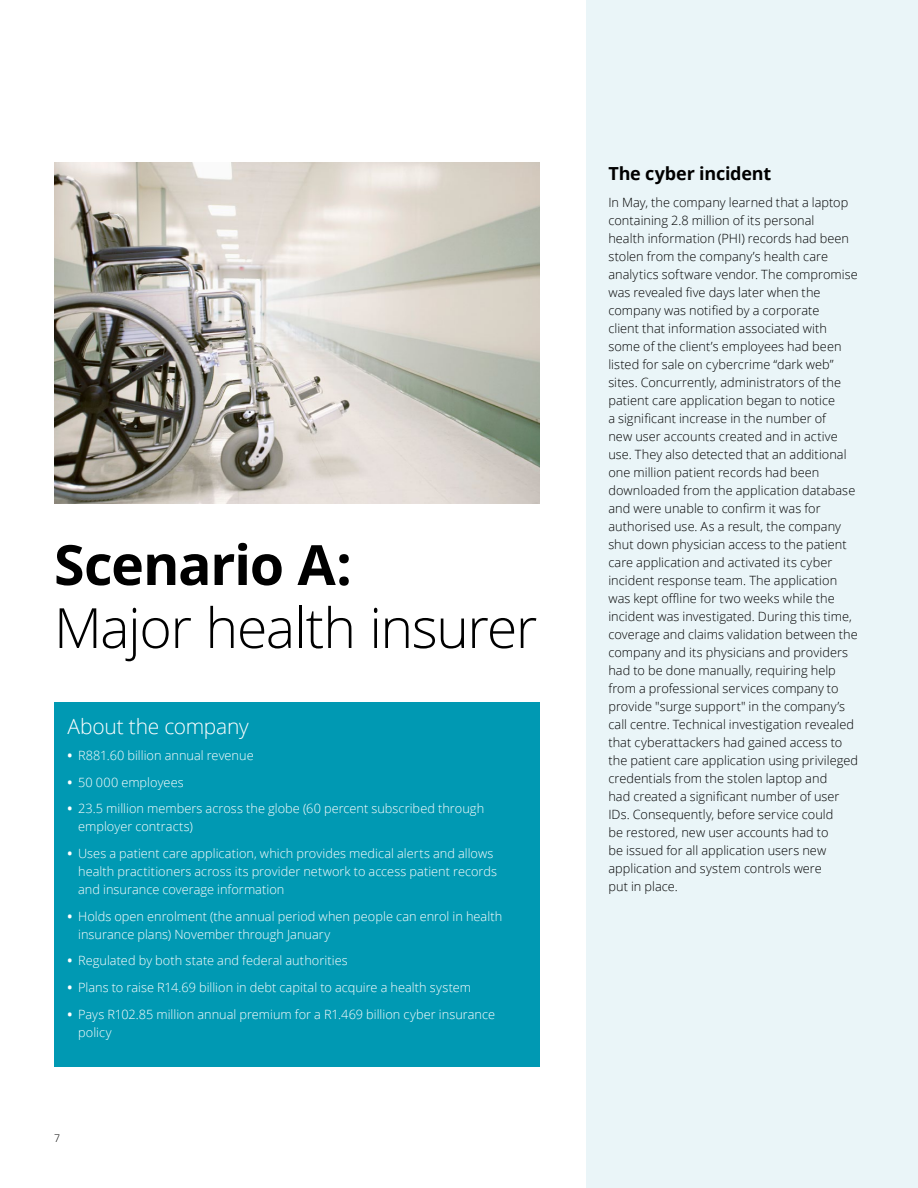
<style>
.page{position:relative;width:918px;height:1188px;background:#fff}
.page>*{position:absolute;margin:0;border:0;box-sizing:border-box;transform-origin:0 0}
.t1{font:300 55.5px "Open Sans";letter-spacing:-.025em;color:#000}
.t2{font:700 55.5px "Open Sans";letter-spacing:-.025em;color:#000}
.t3{font:300 21px "Open Sans";letter-spacing:-.015em;color:#fff}
.t4{font:700 18px "Open Sans";letter-spacing:-.01em;color:#000}
.t5{font:300 12.75px/18px "Open Sans";letter-spacing:.005em;color:#000}
.t6{font:300 12.75px/18px "Open Sans";letter-spacing:.005em;color:#fff}
.t7{font:300 10.5px "Open Sans";color:#000}
.s1{font-weight:700}
</style>
<div class="page">
<div style="left:587px;top:0;width:331px;height:1188px;background:#eaf5f8"></div>
<img style="left:54px;top:162px;width:485px;height:342px">
<div style="left:54px;top:702px;width:485px;height:364px;background:#0099b3"></div>
<h1 class="t2" style="left:54px;top:526px;width:299px">Scenario A:</h1>
<h1 class="t1" style="left:54px;top:590px;width:485px">Major health insurer</h1>
<h2 class="t3" style="left:68px;top:711px;width:183px">About the company</h2>
<p class="t6" style="left:67px;top:746px;width:188px"><span class="s1">•</span> R881.60 billion annual revenue</p>
<p class="t6" style="left:67px;top:773px;width:118px"><span class="s1">•</span> 50 000 employees</p>
<p class="t6" style="left:78px;top:799px;width:408px;text-indent:-11px"><span class="s1">•</span> 23.5 million members across the globe (60 percent subscribed through employer contracts)</p>
<p class="t6" style="left:78px;top:844px;width:420px;text-indent:-11px"><span class="s1">•</span> Uses a patient care application, which provides medical alerts and allows health practitioners across its provider network to access patient records and insurance coverage information</p>
<p class="t6" style="left:78px;top:907px;width:426px;text-indent:-11px"><span class="s1">•</span> Holds open enrolment (the annual period when people can enrol in health insurance plans) November through January</p>
<p class="t6" style="left:67px;top:951px;width:282px"><span class="s1">•</span> Regulated by both state and federal authorities</p>
<p class="t6" style="left:67px;top:978px;width:405px"><span class="s1">•</span> Plans to raise R14.69 billion in debt capital to acquire a health system</p>
<p class="t6" style="left:78px;top:1005px;width:419px;text-indent:-11px"><span class="s1">•</span> Pays R102.85 million annual premium for a R1.469 billion cyber insurance policy</p>
<p class="t7" style="left:54px;top:1131px;width:7px">7</p>
<h3 class="t4" style="left:608px;top:161px;width:164px">The cyber incident</h3>
<p class="t5" style="left:608px;top:193px;width:251px">In May, the company learned that a laptop containing 2.8 million of its personal<br>health information (PHI) records had been stolen from the company’s health care analytics software vendor. The compromise was revealed five days later when the company was notified by a corporate<br>client that information associated with some of the client’s employees had been listed for sale on cybercrime “dark web” sites. Concurrently, administrators of the patient care application began to notice<br>a significant increase in the number of<br>new user accounts created and in active use. They also detected that an additional one million patient records had been downloaded from the application database and were unable to confirm it was for authorised use. As a result, the company shut down physician access to the patient care application and activated its cyber incident response team. The application was kept offline for two weeks while the incident was investigated. During this time, coverage and claims validation between the company and its physicians and providers had to be done manually, requiring help from a professional services company to provide "surge support" in the company’s call centre. Technical investigation revealed that cyberattackers had gained access to the patient care application using privileged credentials from the stolen laptop and<br>had created a significant number of user IDs. Consequently, before service could<br>be restored, new user accounts had to<br>be issued for all application users new application and system controls were<br>put in place.</p>
</div>
